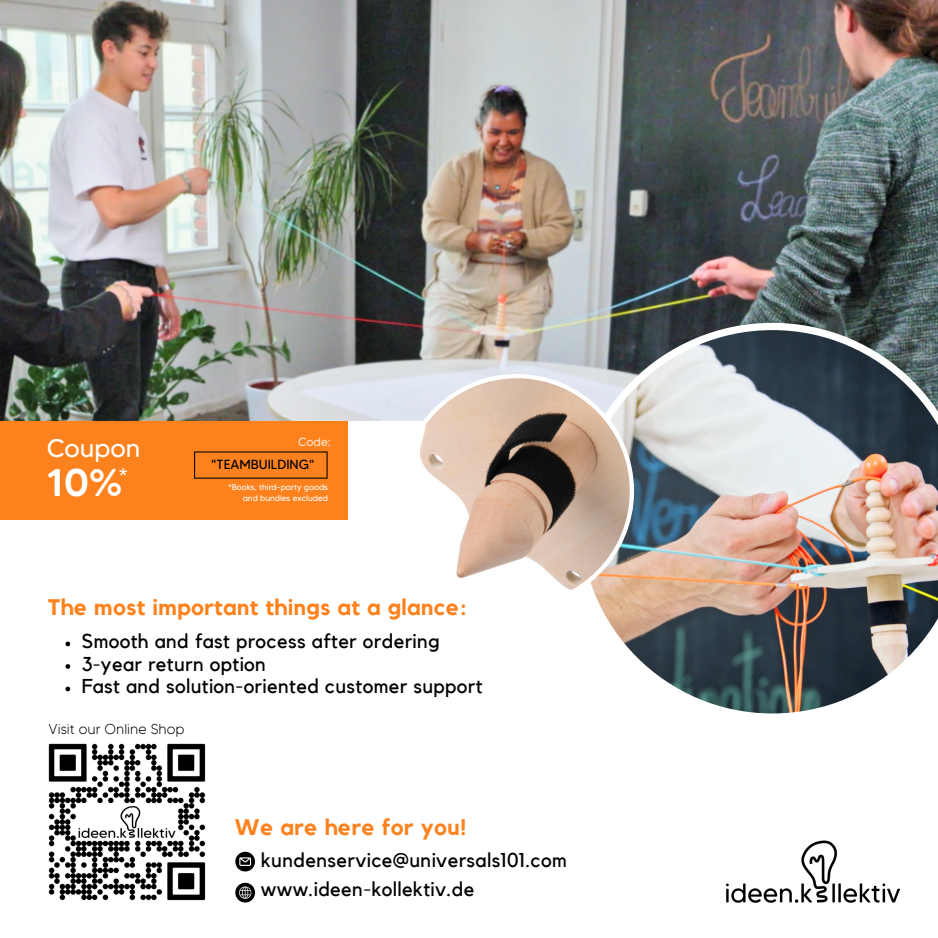
<style>
.page{position:relative;width:938px;height:938px;background:#fff}
.page>*{position:absolute;margin:0;border:0;box-sizing:border-box;transform-origin:0 0}
.t1{font:500 38.62px "MADE Tommy Soft";color:#fff}
.t2{font:25.5px "MADE Tommy Soft";color:#fff}
.t3{font:700 22.5px "Kollektif";letter-spacing:.02em;color:#fd821e}
.t4{font:21.12px "MADE Tommy Soft";color:#fff}
.t5{font:20px/29px "Kollektif";letter-spacing:.02em;color:#000}
.t6{font:300 14.38px "MADE Tommy Soft";color:#000}
.t7{font:13.25px "MADE Tommy Soft";color:#000}
.t8{font:11.88px "MADE Tommy Soft";color:#fff}
.t9{font:8.25px "MADE Tommy Soft";color:#fff}
</style>
<div class="page">
<svg style="left:65px;top:641px;width:5px;height:5px"></svg>
<svg style="left:65px;top:664px;width:5px;height:4px"></svg>
<svg style="left:65px;top:686px;width:5px;height:5px"></svg>
<svg style="left:235px;top:851px;width:20px;height:20px"></svg>
<svg style="left:235px;top:882px;width:20px;height:20px"></svg>
<div style="left:0;top:420px;width:347px;height:99px;background:#fd821e"></div>
<svg style="left:194px;top:451px;width:133px;height:27px"></svg>
<img style="left:726px;top:840px;width:173px;height:62px">
<img style="left:48px;top:743px;width:158px;height:158px">
<img style="left:0;top:0;width:938px;height:420px">
<img style="left:573px;top:323px;width:365px;height:391px">
<svg style="left:399px;top:374px;width:235px;height:234px"></svg>
<h1 class="t2" style="left:47px;top:432px;width:95px">Coupon</h1>
<h3 class="t1" style="left:47px;top:458px;width:78px">10%</h3>
<p class="t4" style="left:118px;top:463px;width:11px">*</p>
<p class="t8" style="left:298px;top:434px;width:34px">Code:</p>
<p class="t9" style="left:228px;top:482px;width:101px">*Books, third-party goods</p>
<p class="t7" style="left:211px;top:456px;width:105px">"TEAMBUILDING"</p>
<p class="t9" style="left:243px;top:493px;width:87px">and bundles excluded</p>
<p class="t3" style="left:48px;top:597px;width:420px">The most important things at a glance:</p>
<p class="t5" style="left:82px;top:627px;width:360px">Smooth and fast process after ordering</p>
<p class="t5" style="left:82px;top:650px;width:186px">3-year return option</p>
<h2 class="t5" style="left:82px;top:672px;width:402px">Fast and solution-oriented customer support</h2>
<h5 class="t6" style="left:49px;top:720px;width:137px">Visit our Online Shop</h5>
<p class="t3" style="left:235px;top:817px;width:233px">We are here for you!</p>
<p class="t5" style="left:261px;top:846px;width:307px">kundenservice@universals101.com www.ideen-kollektiv.de</p>
</div>
